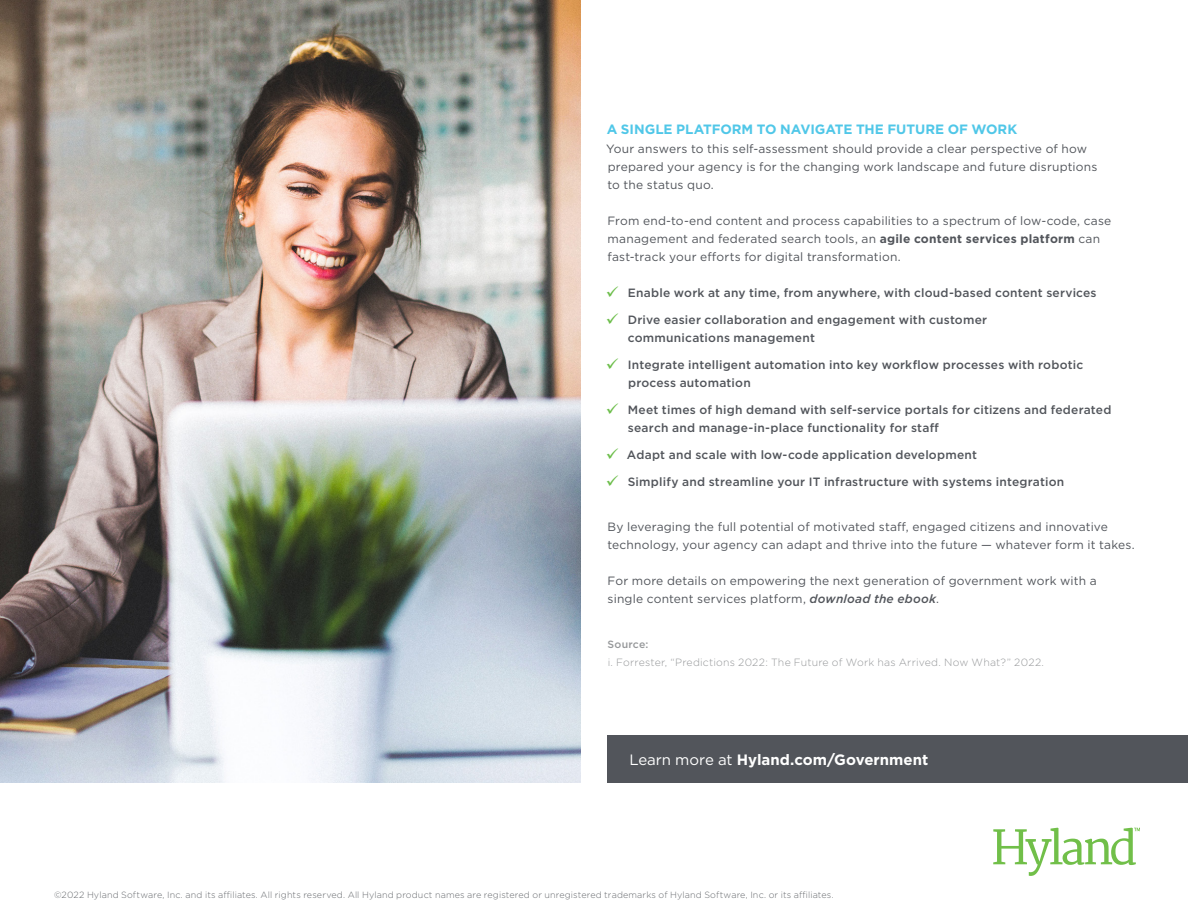
<style>
.page{position:relative;width:1188px;height:918px;background:#fff}
.page>*{position:absolute;margin:0;border:0;box-sizing:border-box;transform-origin:0 0}
.t1{font:700 15px "Gotham";color:#fff}
.t2{font:700 13.5px "Gotham";letter-spacing:-.005em;color:#50c7e8}
.t3{font:12px/18px "Gotham";letter-spacing:.015em;color:#52555b}
.t4{font:500 12px/18px "Gotham";letter-spacing:.015em;color:#52555b}
.t5{font:300 10.5px "Gotham";letter-spacing:.02em;color:#96989a}
.t6{font:500 10.5px "Gotham";letter-spacing:.025em;color:#96989a}
.t7{font:300 9px "Gotham";letter-spacing:.015em;color:#686b6f}
.s1{font-weight:700}
.s2{font-weight:500;font-style:italic}
.s3{font-weight:400}
</style>
<div class="page">
<svg style="left:993px;top:828px;width:147px;height:48px"></svg>
<div style="left:608px;top:735px;width:580px;height:48px;background:#52555b"></div>
<img style="left:0;top:0;width:580px;height:783px">
<p class="t2" style="left:607px;top:120px;width:412px">A SINGLE PLATFORM TO NAVIGATE THE FUTURE OF WORK</p>
<p class="t3" style="left:606px;top:140px;width:493px">Your answers to this self-assessment should provide a clear perspective of how prepared your agency is for the changing work landscape and future disruptions to the status quo.</p>
<p class="t3" style="left:607px;top:212px;width:505px">From end-to-end content and process capabilities to a spectrum of low-code, case management and federated search tools, an <span class="s1">agile content services platform</span> can fast-track your efforts for digital transformation.</p>
<p class="t4" style="left:628px;top:284px;width:470px">Enable work at any time, from anywhere, with cloud-based content services</p>
<p class="t4" style="left:628px;top:311px;width:361px">Drive easier collaboration and engagement with customer communications management</p>
<p class="t4" style="left:628px;top:356px;width:457px">Integrate intelligent automation into key workflow processes with robotic process automation</p>
<p class="t4" style="left:628px;top:401px;width:485px">Meet times of high demand with self-service portals for citizens and federated search and manage-in-place functionality for staff</p>
<p class="t4" style="left:627px;top:446px;width:352px">Adapt and scale with low-code application development</p>
<p class="t4" style="left:628px;top:473px;width:438px">Simplify and streamline your IT infrastructure with systems integration</p>
<p class="t3" style="left:608px;top:518px;width:529px">By leveraging the full potential of motivated staff, engaged citizens and innovative technology, your agency can adapt and thrive into the future — whatever form it takes.</p>
<p class="t3" style="left:608px;top:572px;width:491px">For more details on empowering the next generation of government work with a single content services platform, <span class="s2">download the ebook</span>.</p>
<p class="t6" style="left:608px;top:637px;width:42px">Source:</p>
<p class="t5" style="left:608px;top:655px;width:438px">i. Forrester, “Predictions 2022: The Future of Work has Arrived. Now What?” 2022.</p>
<p class="t1" style="left:629px;top:750px;width:301px"><span class="s3">Learn more at</span> Hyland.com/Government</p>
<p class="t7" style="left:54px;top:889px;width:781px">©2022 Hyland Software, Inc. and its affiliates. All rights reserved. All Hyland product names are registered or unregistered trademarks of Hyland Software, Inc. or its affiliates.</p>
</div>
